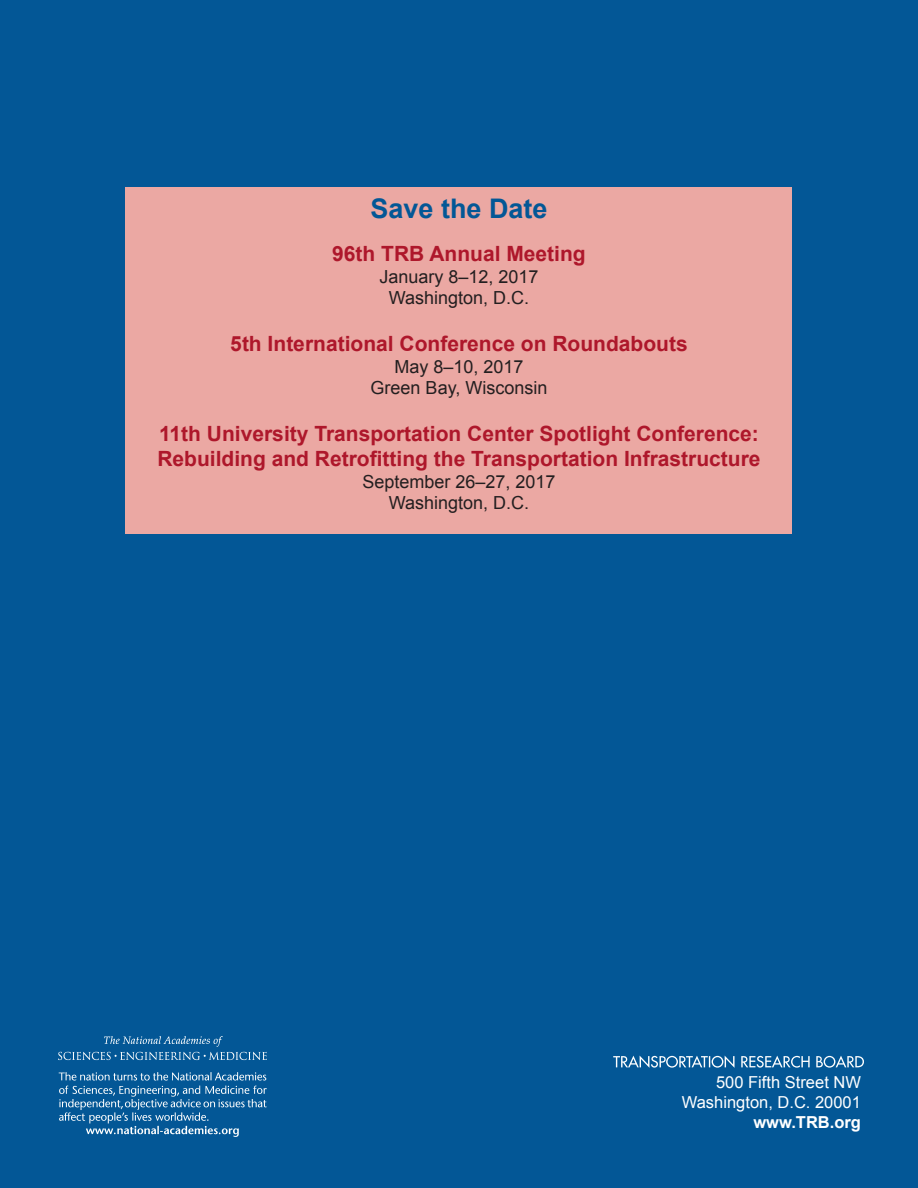
<style>
.page{position:relative;width:918px;height:1188px;background:#035796}
.page>*{position:absolute;margin:0;border:0;box-sizing:border-box;transform-origin:0 0}
.t1{font:700 27px "Arial";color:#035796}
.t2{font:700 21px/25.2px "Arial";color:#ae172b}
.t3{font:18px "Arial";color:#231f20}
.t4{font:16.5px/19.8px "Arial";color:#fff;text-align:right}
.t5{font:700 16.5px "Arial";color:#fff}
</style>
<div class="page">
<svg style="left:613px;top:1056px;width:251px;height:12px"></svg>
<img style="left:58px;top:1036px;width:209px;height:101px">
<div style="left:126px;top:187px;width:666px;height:347px;background:#eba8a3"></div>
<p class="t1" style="left:370px;top:190px;width:179px">Save the Date</p>
<p class="t2" style="left:332px;top:242px;width:255px">96th TRB Annual Meeting</p>
<p class="t3" style="left:379px;top:265px;width:161px">January 8–12, 2017</p>
<p class="t3" style="left:389px;top:286px;width:142px">Washington, D.C.</p>
<p class="t2" style="left:230px;top:332px;width:459px">5th International Conference on Roundabouts</p>
<p class="t3" style="left:394px;top:355px;width:131px">May 8–10, 2017</p>
<p class="t3" style="left:371px;top:376px;width:178px">Green Bay, Wisconsin</p>
<p class="t2" style="left:157px;top:422px;width:605px">11th University Transportation Center Spotlight Conference:<br>Rebuilding and Retrofitting the Transportation Infrastructure</p>
<p class="t3" style="left:362px;top:470px;width:195px">September 26–27, 2017</p>
<p class="t3" style="left:389px;top:491px;width:142px">Washington, D.C.</p>
<p class="t4" style="left:682px;top:1073px;width:181px">500 Fifth Street NW<br>Washington, D.C. 20001</p>
<p class="t5" style="left:753px;top:1111px;width:109px">www.TRB.org</p>
</div>
